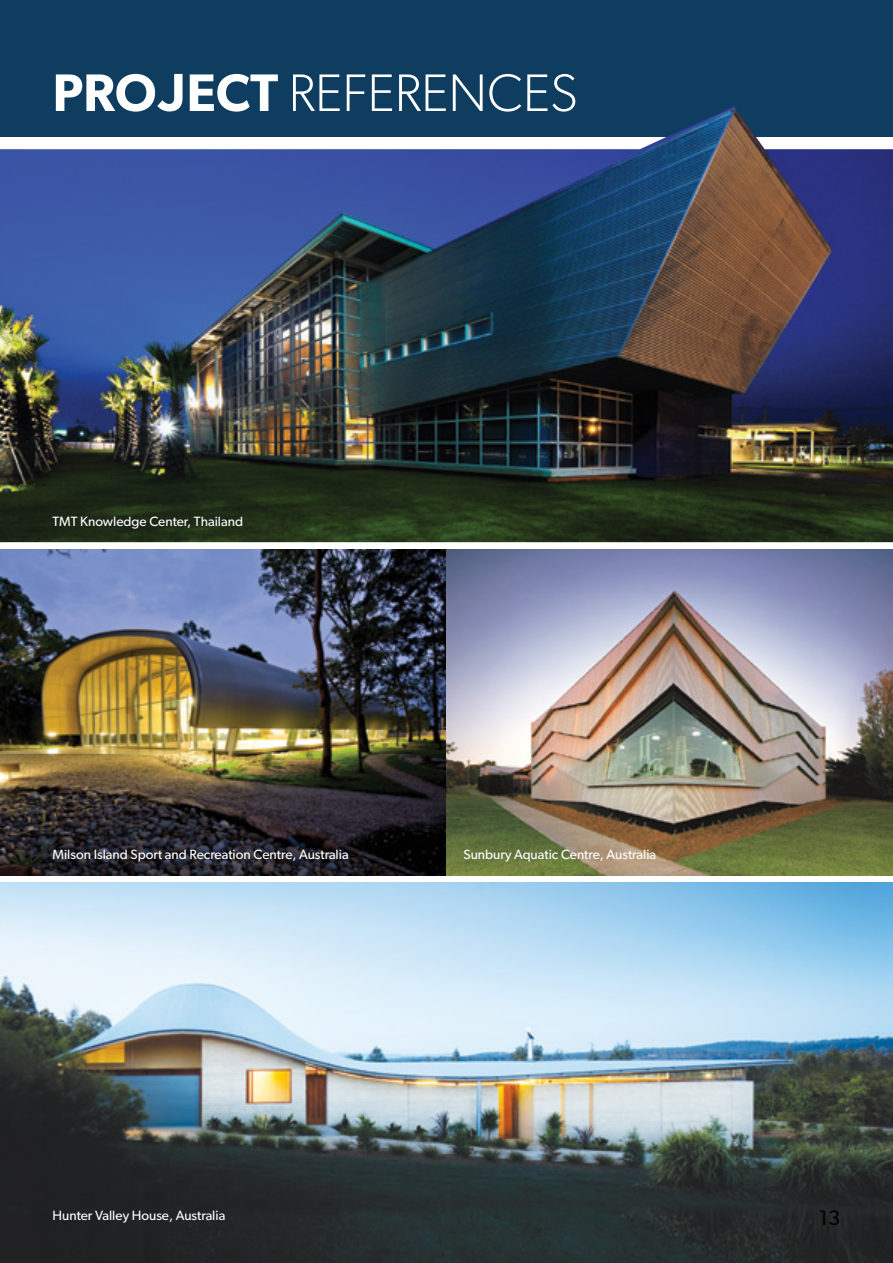
<style>
.page{position:relative;width:893px;height:1263px;background:#fff}
.page>*{position:absolute;margin:0;border:0;box-sizing:border-box;transform-origin:0 0}
.t1{font:300 52.95px "Gibson";color:#fff}
.t2{font:21px "Gibson";color:#000}
.t3{font:13.5px "Gibson";color:#fff}
.s1{font-weight:600}
.s2{font-family:"Gotham";font-weight:700}
</style>
<div class="page">
<img style="left:1px;top:550px;width:892px;height:325px">
<img style="left:0;top:883px;width:893px;height:380px">
<div style="left:1px;top:0;width:892px;height:136px;background:#0f3d5f"></div>
<img style="left:0;top:106px;width:893px;height:436px">
<h1 class="t1" style="left:53px;top:61px;width:527px"><span class="s1">PRO</span><span class="s2">J</span><span class="s1">ECT</span> REFERENCES</h1>
<p class="t3" style="left:53px;top:513px;width:192px">TMT Knowledge Center, Thailand</p>
<p class="t3" style="left:53px;top:846px;width:298px">Milson Island Sport and Recreation Centre, Australia</p>
<p class="t3" style="left:463px;top:846px;width:194px">Sunbury Aquatic Centre, Australia</p>
<p class="t3" style="left:53px;top:1207px;width:174px">Hunter Valley House, Australia</p>
<h2 class="t2" style="left:819px;top:1205px;width:23px">13</h2>
</div>
